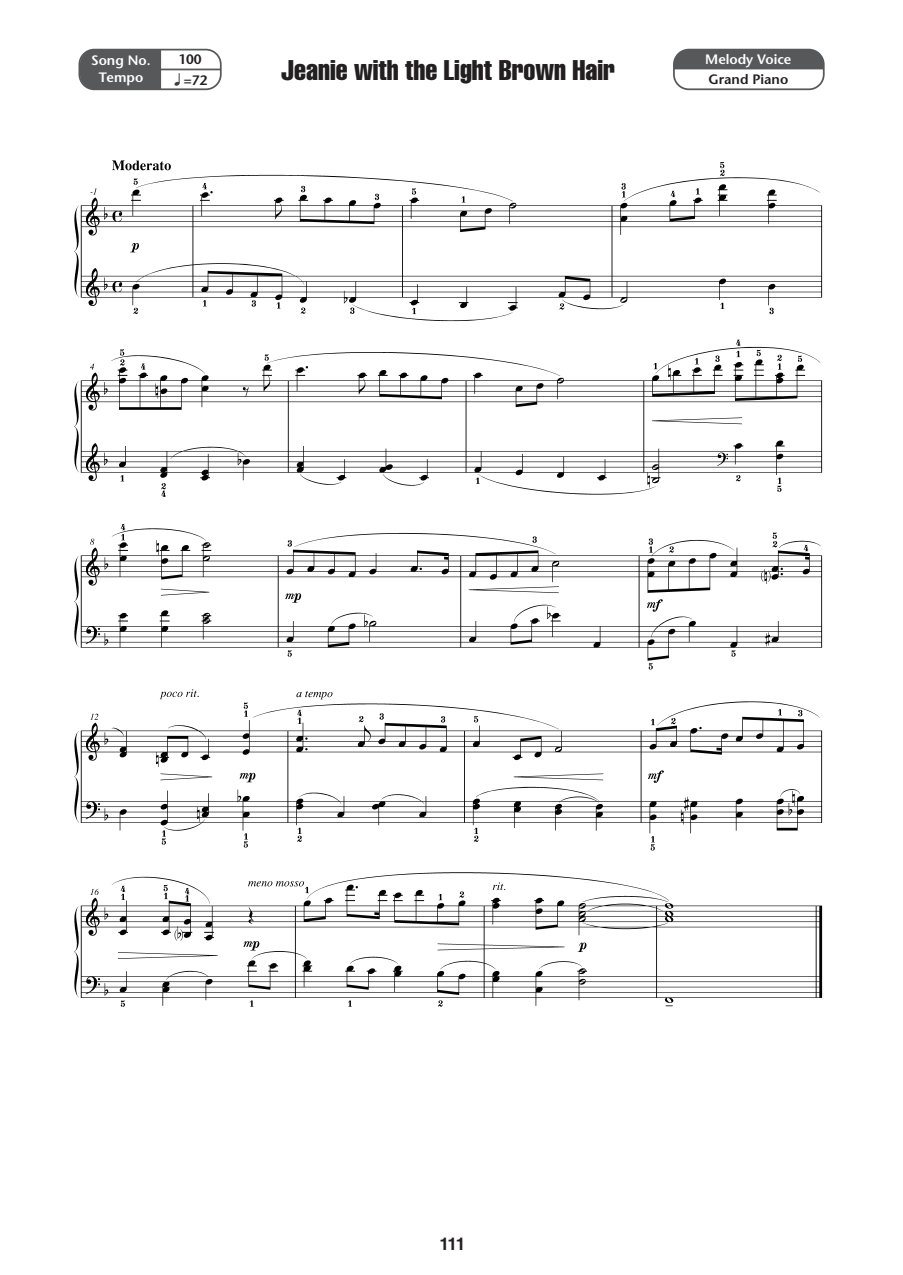
<style>
.page{position:relative;width:903px;height:1275px;background:#fff}
.page>*{position:absolute;margin:0;border:0;box-sizing:border-box;transform-origin:0 0}
.t1{font:28px "Helvetica LT Std Comp";color:#231f20}
.t2{font:700 17.5px "Helvetica LT Std";color:#231f20}
.t3{font:600 13.65px/17px "Stone Sans Std";color:#fff;text-align:center}
.t4{font:600 13.65px/20.1px "Stone Sans Std";color:#231f20;text-align:center}
</style>
<div class="page">
<img style="left:74px;top:160px;width:749px;height:847px">
<svg style="left:174px;top:73px;width:6px;height:13px"></svg>
<div style="left:78px;top:49px;width:144px;height:41px;border:2px solid #57585a;border-radius:15px"></div>
<div style="left:80px;top:50px;width:81px;height:39px;background:#57585a"></div>
<hr style="left:160px;top:69px;width:61px;height:1px;background:#57585a">
<div style="left:673px;top:49px;width:151px;height:41px;border:2px solid #57585a;border-radius:15px"></div>
<div style="left:674px;top:50px;width:150px;height:19px;background:#57585a"></div>
<p class="t3" style="left:91px;top:52px;width:61px">Song No.<br>Tempo</p>
<p class="t3" style="left:705px;top:51px;width:88px">Melody Voice</p>
<p class="t4" style="left:179px;top:50px;width:30px">100 =72</p>
<p class="t1" style="left:281px;top:53px;width:335px">Jeanie with the Light Brown Hair</p>
<p class="t4" style="left:708px;top:69px;width:81px">Grand Piano</p>
<p class="t2" style="left:440px;top:1233px;width:27px">111</p>
</div>
